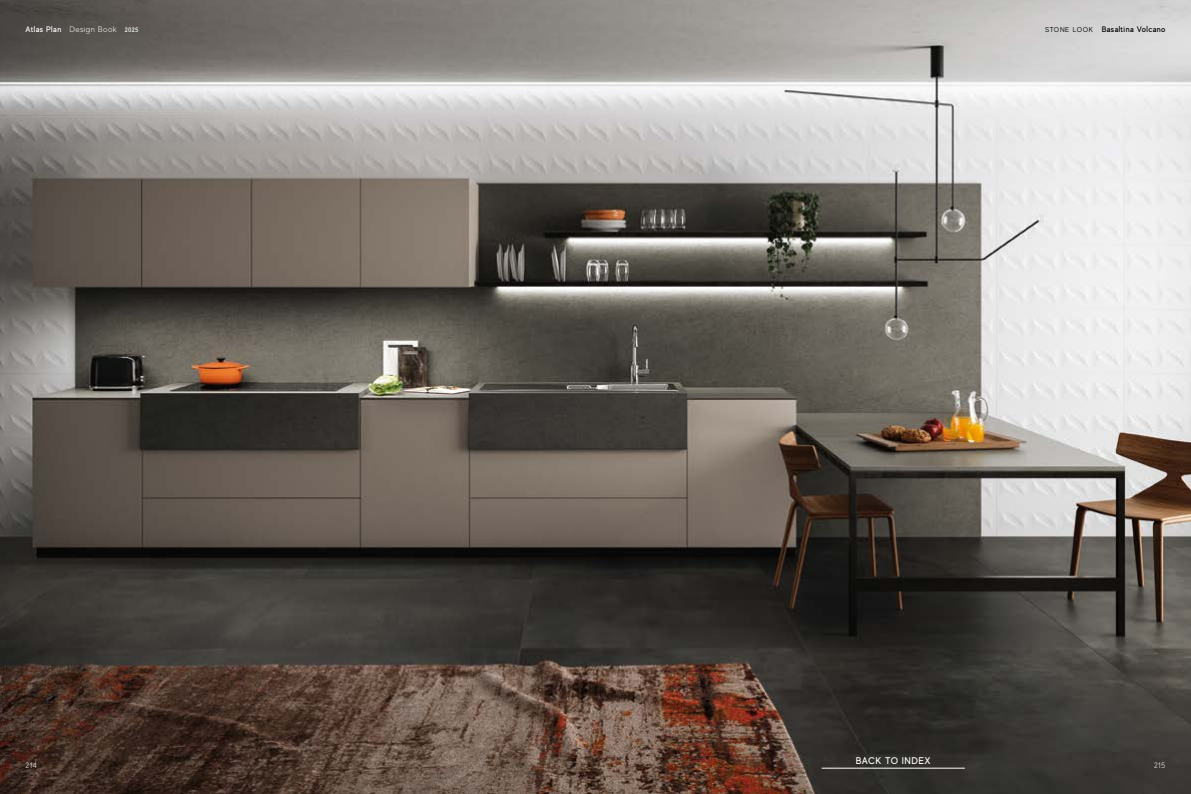
<style>
.page{position:relative;width:1191px;height:794px;background:#fff}
.page>*{position:absolute;margin:0;border:0;box-sizing:border-box;transform-origin:0 0}
.t1{font:500 9.7px "MADE Evolve Sans";letter-spacing:.05em;color:#fff}
.t2{font:300 8px "MADE Evolve Sans";letter-spacing:.045em;color:#fff}
.t3{font:500 8px "MADE Evolve Sans";letter-spacing:.05em;color:#000}
.s1{font-weight:500}
.s2{font-weight:500;font-size:6.5px}
.s3{font-weight:400;font-size:7px}
</style>
<div class="page">
<img style="left:0;top:0;width:1191px;height:794px">
<hr style="left:821px;top:768px;width:143px;height:1px;background:#fff">
<p class="t2" style="left:26px;top:24px;width:114px"><span class="s1">Atlas Plan</span> Design Book <span class="s2">2025</span></p>
<p class="t3" style="left:1045px;top:24px;width:122px"><span class="s3">STONE LOOK</span> Basaltina Volcano</p>
<p class="t1" style="left:856px;top:754px;width:76px">BACK TO INDEX</p>
<p class="t2" style="left:26px;top:760px;width:13px">214</p>
<p class="t2" style="left:1154px;top:760px;width:13px">215</p>
</div>
